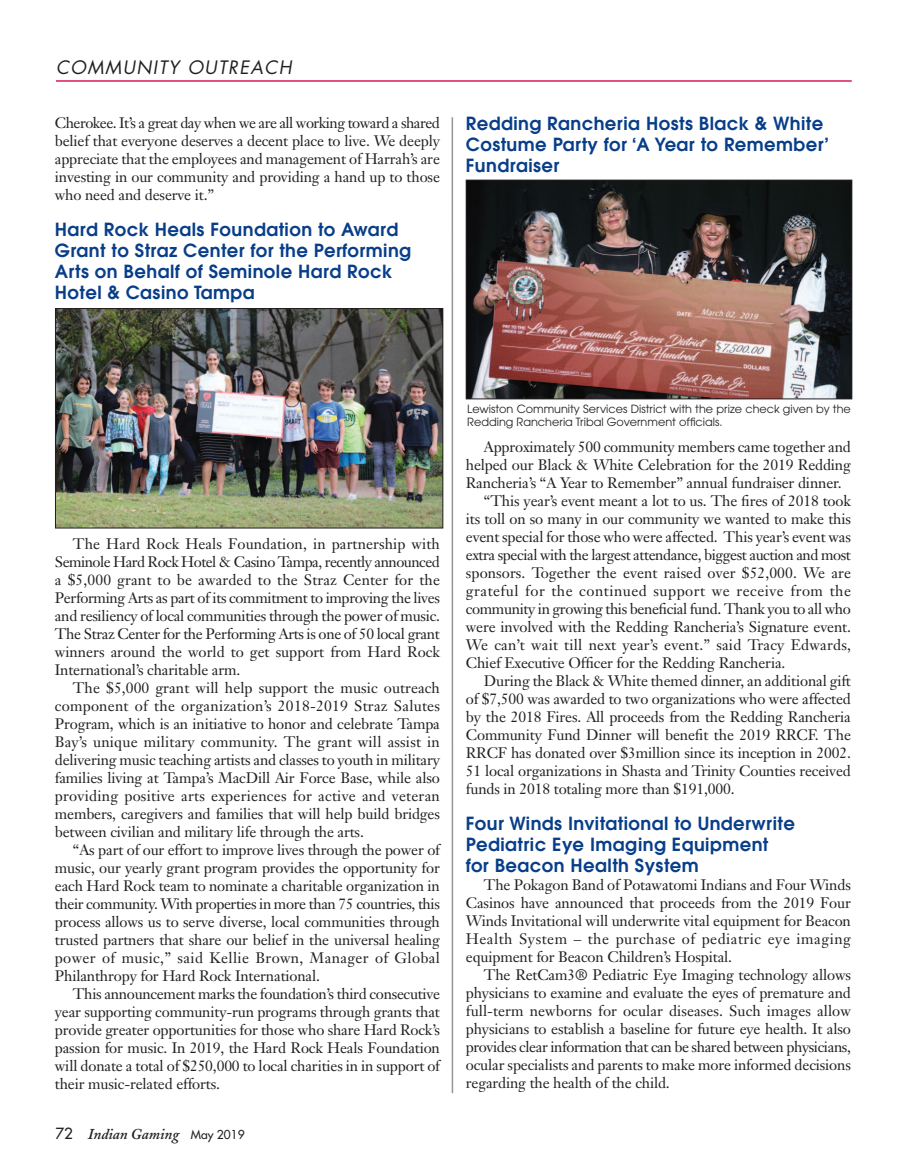
<style>
.page{position:relative;width:905px;height:1175px;background:#fff}
.page>*{position:absolute;margin:0;border:0;box-sizing:border-box;transform-origin:0 0}
.t1{font:600 18px/21px "Avant Garde";letter-spacing:.025em;color:#083e89}
.t2{font:italic 18px "Futura";letter-spacing:.08em;color:#231f20}
.t3{font:15px/18px "Janson Text";letter-spacing:-.01em;color:#231f20;text-align:justify}
.t4{font:15px "Janson Text";letter-spacing:-.03em;color:#231f20}
.t5{font:15px "Janson Text";letter-spacing:.015em;color:#231f20}
.t6{font:15px "Janson Text";letter-spacing:.035em;color:#231f20}
.t7{font:italic 600 15px "Adobe Caslon";color:#231f20}
.t8{font:11.25px/13.5px "Avant Garde";color:#231f20}
.s1{font-family:"Futura";font-weight:400;font-style:normal}
.s2{font-family:"Futura";font-weight:400;font-style:normal;font-size:12px}
</style>
<div class="page">
<hr style="left:451px;top:117px;width:2px;height:976px;background:#939598">
<hr style="left:56px;top:80px;width:795px;height:2px;background:#d51b5c">
<img style="left:468px;top:182px;width:382px;height:215px">
<div style="left:466px;top:180px;width:386px;height:219px;border:1px solid #231f20"></div>
<img style="left:57px;top:310px;width:384px;height:216px">
<div style="left:55px;top:308px;width:388px;height:220px;border:1px solid #231f20"></div>
<p class="t2" style="left:56px;top:59px;width:237px">COMMUNITY OUTREACH</p>
<p class="t3" style="left:55px;top:115px;width:386px">Cherokee. It’s a great day when we are all working toward a shared belief that everyone deserves a decent place to live. We deeply appreciate that the employees and management of Harrah’s are investing in our community and providing a hand up to those who need and deserve it.”</p>
<p class="t1" style="left:55px;top:220px;width:358px">Hard Rock Heals Foundation to Award<br>Grant to Straz Center for the Performing<br>Arts on Behalf of Seminole Hard Rock<br>Hotel &amp; Casino Tampa</p>
<p class="t1" style="left:466px;top:114px;width:365px">Redding Rancheria Hosts Black &amp; White<br>Costume Party for ‘A Year to Remember’<br>Fundraiser</p>
<p class="t3" style="left:55px;top:536px;width:386px;text-indent:18px">The Hard Rock Heals Foundation, in partnership with Seminole Hard Rock Hotel &amp; Casino Tampa, recently announced a $5,000 grant to be awarded to the Straz Center for the Performing Arts as part of its commitment to improving the lives and resiliency of local communities through the power of music.<br>The Straz Center for the Performing Arts is one of 50 local grant winners around the world to get support from Hard Rock International’s charitable arm.</p>
<p class="t3" style="left:55px;top:680px;width:386px;text-indent:18px">The $5,000 grant will help support the music outreach component of the organization’s 2018-2019 Straz Salutes Program, which is an initiative to honor and celebrate Tampa Bay’s unique military community. The grant will assist in delivering music teaching artists and classes to youth in military families living at Tampa’s MacDill Air Force Base, while also providing positive arts experiences for active and veteran members, caregivers and families that will help build bridges between civilian and military life through the arts.</p>
<p class="t3" style="left:55px;top:842px;width:386px;text-indent:18px">“As part of our effort to improve lives through the power of music, our yearly grant program provides the opportunity for each Hard Rock team to nominate a charitable organization in their community. With properties in more than 75 countries, this process allows us to serve diverse, local communities through trusted partners that share our belief in the universal healing power of music,” said Kellie Brown, Manager of Global Philanthropy for Hard Rock International.</p>
<p class="t3" style="left:55px;top:986px;width:386px;text-indent:18px">This announcement marks the foundation’s third consecutive year supporting community-run programs through grants that provide greater opportunities for those who share Hard Rock’s passion for music. In 2019, the Hard Rock Heals Foundation will donate a total of $250,000 to local charities in in support of their music-related efforts.</p>
<p class="t7" style="left:55px;top:1129px;width:191px"><span class="s1">72</span> Indian Gaming <span class="s2">May 2019</span></p>
<p class="t8" style="left:467px;top:403px;width:385px">Lewiston Community Services District with the prize check given by the<br>Redding Rancheria Tribal Government officials.</p>
<p class="t3" style="left:484px;top:439px;width:368px">Approximately 500 community members came together and</p>
<p class="t3" style="left:466px;top:457px;width:386px">helped our Black &amp; White Celebration for the 2019 Redding</p>
<p class="t3" style="left:466px;top:475px;width:377px">Rancheria’s “A Year to Remember” annual fundraiser dinner.</p>
<p class="t3" style="left:484px;top:493px;width:368px">“This year’s event meant a lot to us. The fires of 2018 took</p>
<p class="t3" style="left:466px;top:511px;width:386px">its toll on so many in our community we wanted to make this</p>
<p class="t3" style="left:466px;top:529px;width:386px">event special for those who were affected. This year’s event was</p>
<p class="t4" style="left:466px;top:548px;width:386px">extra special with the largest attendance, biggest auction and most</p>
<p class="t3" style="left:466px;top:565px;width:386px">sponsors. Together the event raised over $52,000. We are</p>
<p class="t6" style="left:466px;top:584px;width:386px">grateful for the continued support we receive from the</p>
<p class="t3" style="left:466px;top:601px;width:386px">community in growing this beneficial fund. Thank you to all who</p>
<p class="t3" style="left:466px;top:619px;width:386px">were involved with the Redding Rancheria’s Signature event.</p>
<p class="t5" style="left:466px;top:638px;width:386px">We can’t wait till next year’s event.” said Tracy Edwards,</p>
<p class="t3" style="left:466px;top:655px;width:321px">Chief Executive Officer for the Redding Rancheria.</p>
<p class="t3" style="left:484px;top:673px;width:368px">During the Black &amp; White themed dinner, an additional gift</p>
<p class="t3" style="left:466px;top:691px;width:386px">of $7,500 was awarded to two organizations who were affected</p>
<p class="t3" style="left:466px;top:709px;width:386px">by the 2018 Fires. All proceeds from the Redding Rancheria</p>
<p class="t3" style="left:466px;top:727px;width:386px">Community Fund Dinner will benefit the 2019 RRCF. The</p>
<p class="t3" style="left:466px;top:745px;width:386px">RRCF has donated over $3million since its inception in 2002.</p>
<p class="t3" style="left:466px;top:763px;width:386px">51 local organizations in Shasta and Trinity Counties received</p>
<p class="t3" style="left:466px;top:781px;width:270px">funds in 2018 totaling more than $191,000.</p>
<p class="t1" style="left:466px;top:814px;width:330px">Four Winds Invitational to Underwrite<br>Pediatric Eye Imaging Equipment for Beacon Health System</p>
<p class="t3" style="left:466px;top:877px;width:386px;text-indent:18px">The Pokagon Band of Potawatomi Indians and Four Winds Casinos have announced that proceeds from the 2019 Four Winds Invitational will underwrite vital equipment for Beacon Health System – the purchase of pediatric eye imaging equipment for Beacon Children’s Hospital.</p>
<p class="t3" style="left:466px;top:967px;width:386px;text-indent:18px">The RetCam3® Pediatric Eye Imaging technology allows physicians to examine and evaluate the eyes of premature and full-term newborns for ocular diseases. Such images allow physicians to establish a baseline for future eye health. It also provides clear information that can be shared between physicians, ocular specialists and parents to make more informed decisions regarding the health of the child.</p>
</div>
